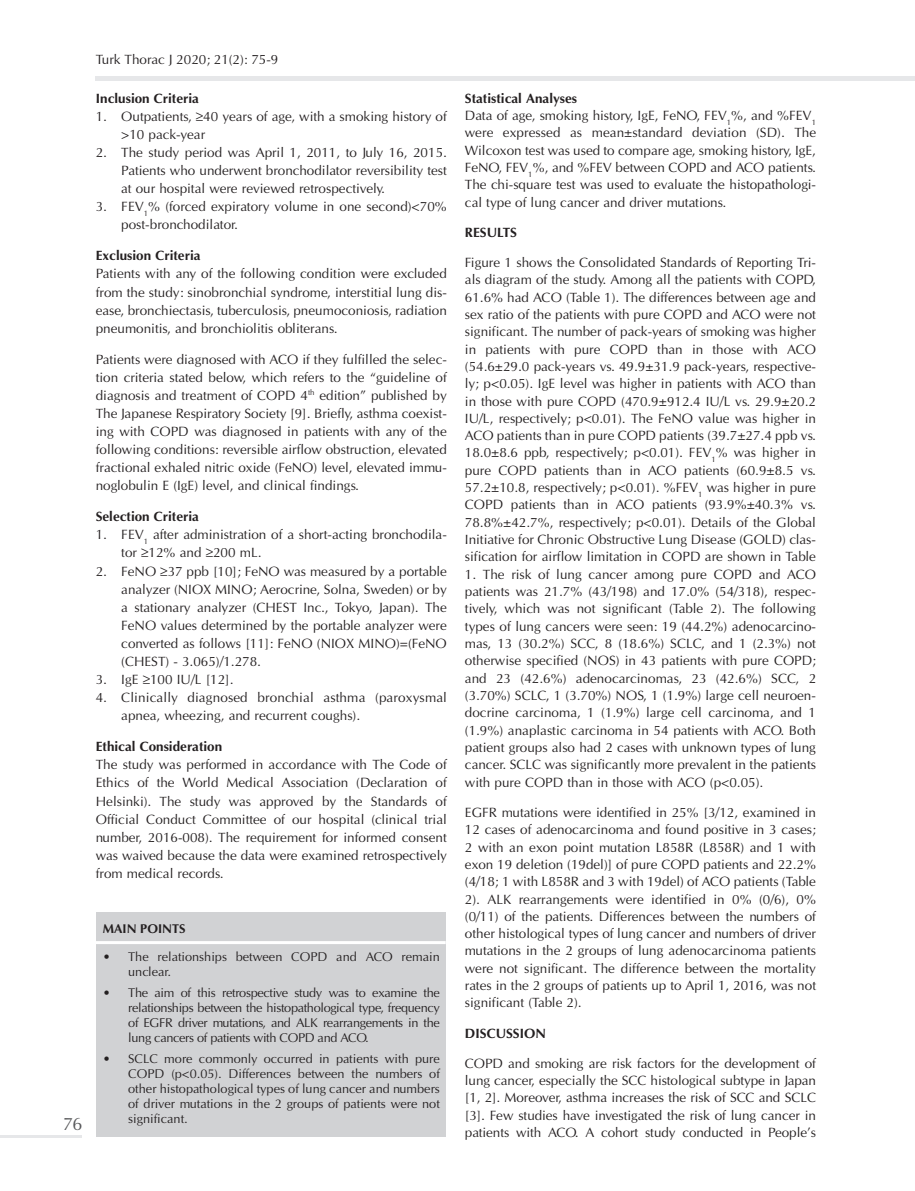
<style>
.page{position:relative;width:915px;height:1191px;background:#fff}
.page>*{position:absolute;margin:0;border:0;box-sizing:border-box;transform-origin:0 0}
.t1{font:18px "Optima Normal Tr";color:#57585a}
.Normal__Web{font:13.5px/17.2px "Optima Normal Tr";color:#231f20;text-align:justify}
.List_Paragraph{font:13.5px/18.1px "Optima Normal Tr";color:#231f20}
.Normal__Web-2{font:13.5px "Optima Bold Tr";color:#231f20}
.List_Paragraph-2{font:13.5px "Optima Bold Tr";color:#231f20}
.t2{font:12.75px/15px "Optima Normal Tr";color:#231f20;text-align:justify}
.t3{font:12.75px "Optima Bold Tr";color:#231f20}
</style>
<div class="page">
<hr style="left:96px;top:77px;width:818px;height:4px;background:#e6e7e9">
<hr style="left:0;top:1135px;width:82px;height:3px;background:#e6e7e9">
<div style="left:96px;top:912px;width:349px;height:225px;background:#d1d2d4"></div>
<hr style="left:96px;top:941px;width:349px;height:3px;background:#fff">
<p class="Normal__Web" style="left:96px;top:51px;width:184px">Turk Thorac J 2020; 21(2): 75-9</p>
<p class="Normal__Web-2" style="left:96px;top:90px;width:105px">Inclusion Criteria</p>
<p class="List_Paragraph" style="left:121px;top:107px;width:327px;text-indent:-26px">1. Outpatients, ≥40 years of age, with a smoking history of &gt;10 pack-year</p>
<p class="Normal__Web" style="left:121px;top:143px;width:327px;line-height:18.1px;text-indent:-26px">2. The study period was April 1, 2011, to July 16, 2015.<br>Patients who underwent bronchodilator reversibility test at our hospital were reviewed retrospectively.</p>
<p class="List_Paragraph" style="left:121px;top:198px;width:327px;text-indent:-26px">3. FEV<sub>1</sub>% (forced expiratory volume in one second)&lt;70% post-bronchodilator.</p>
<p class="List_Paragraph-2" style="left:96px;top:247px;width:106px">Exclusion Criteria</p>
<p class="Normal__Web" style="left:96px;top:265px;width:352px;line-height:18.1px">Patients with any of the following condition were excluded from the study: sinobronchial syndrome, interstitial lung dis&shy;ease, bronchiectasis, tuberculosis, pneumoconiosis, radiation pneumonitis, and bronchiolitis obliterans.</p>
<p class="Normal__Web" style="left:96px;top:350px;width:352px;line-height:18.1px">Patients were diagnosed with ACO if they fulfilled the selec&shy;tion criteria stated below, which refers to the “guideline of diagnosis and treatment of COPD 4<sup>th</sup> edition” published by The Japanese Respiratory Society [9]. Briefly, asthma coexist&shy;ing with COPD was diagnosed in patients with any of the following conditions: reversible airflow obstruction, elevated fractional exhaled nitric oxide (FeNO) level, elevated immu&shy;noglobulin E (IgE) level, and clinical findings.</p>
<p class="Normal__Web-2" style="left:96px;top:508px;width:105px">Selection Criteria</p>
<p class="List_Paragraph" style="left:121px;top:525px;width:327px;text-indent:-26px">1. FEV<sub>1</sub> after administration of a short-acting bronchodila&shy;tor ≥12% and ≥200 mL.</p>
<p class="List_Paragraph" style="left:121px;top:562px;width:327px;text-align:justify;text-indent:-26px">2. FeNO ≥37 ppb [10]; FeNO was measured by a portable analyzer (NIOX MINO; Aerocrine, Solna, Sweden) or by a stationary analyzer (CHEST Inc., Tokyo, Japan). The FeNO values determined by the portable analyzer were converted as follows [11]: FeNO (NIOX MINO)=(FeNO (CHEST) - 3.065)/1.278.</p>
<p class="List_Paragraph" style="left:96px;top:670px;width:139px">3. IgE ≥100 IU/L [12].</p>
<p class="List_Paragraph" style="left:121px;top:688px;width:327px;text-indent:-26px">4. Clinically diagnosed bronchial asthma (paroxysmal apnea, wheezing, and recurrent coughs).</p>
<p class="Normal__Web-2" style="left:96px;top:738px;width:128px">Ethical Consideration</p>
<p class="Normal__Web" style="left:96px;top:755px;width:352px;line-height:18.1px">The study was performed in accordance with The Code of Ethics of the World Medical Association (Declaration of Helsinki). The study was approved by the Standards of Official Conduct Committee of our hospital (clinical trial number, 2016-008). The requirement for informed consent was waived because the data were examined retrospectively from medical records.</p>
<p class="t1" style="left:63px;top:1113px;width:21px">76</p>
<p class="t3" style="left:103px;top:920px;width:84px">MAIN POINTS</p>
<p class="t2" style="left:128px;top:948px;width:313px;text-indent:-26px">• The relationships between COPD and ACO remain unclear.</p>
<p class="t2" style="left:128px;top:985px;width:313px;text-indent:-26px">• The aim of this retrospective study was to examine the relationships between the histopathological type, frequency of EGFR driver mutations, and ALK rearrangements in the lung cancers of patients with COPD and ACO.</p>
<p class="t2" style="left:128px;top:1051px;width:313px;text-indent:-26px">• SCLC more commonly occurred in patients with pure COPD (p&lt;0.05). Differences between the numbers of other histopathological types of lung cancer and numbers of driver mutations in the 2 groups of patients were not significant.</p>
<p class="Normal__Web-2" style="left:464px;top:90px;width:114px">Statistical Analyses</p>
<p class="Normal__Web" style="left:464px;top:107px;width:353px">Data of age, smoking history, IgE, FeNO, FEV<sub>1</sub>%, and %FEV<sub>1 </sub>were expressed as mean±standard deviation (SD). The Wilcoxon test was used to compare age, smoking history, IgE, FeNO, FEV<sub>1</sub>%, and %FEV between COPD and ACO patients.<br>The chi-square test was used to evaluate the histopathologi&shy;cal type of lung cancer and driver mutations.</p>
<p class="Normal__Web-2" style="left:464px;top:224px;width:54px">RESULTS</p>
<p class="Normal__Web" style="left:464px;top:254px;width:352px">Figure 1 shows the Consolidated Standards of Reporting Tri&shy;als diagram of the study. Among all the patients with COPD, 61.6% had ACO (Table 1). The differences between age and sex ratio of the patients with pure COPD and ACO were not significant. The number of pack-years of smoking was higher in patients with pure COPD than in those with ACO (54.6±29.0 pack-years vs. 49.9±31.9 pack-years, respective&shy;ly; p&lt;0.05). IgE level was higher in patients with ACO than in those with pure COPD (470.9±912.4 IU/L vs. 29.9±20.2<br>IU/L, respectively; p&lt;0.01). The FeNO value was higher in ACO patients than in pure COPD patients (39.7±27.4 ppb vs.<br>18.0±8.6 ppb, respectively; p&lt;0.01). FEV<sub>1</sub>% was higher in pure COPD patients than in ACO patients (60.9±8.5 vs.<br>57.2±10.8, respectively; p&lt;0.01). %FEV<sub>1</sub> was higher in pure COPD patients than in ACO patients (93.9%±40.3% vs.<br>78.8%±42.7%, respectively; p&lt;0.01). Details of the Global Initiative for Chronic Obstructive Lung Disease (GOLD) clas&shy;sification for airflow limitation in COPD are shown in Table</p>
<p class="Normal__Web" style="left:464px;top:565px;width:352px">1. The risk of lung cancer among pure COPD and ACO patients was 21.7% (43/198) and 17.0% (54/318), respec&shy;tively, which was not significant (Table 2). The following types of lung cancers were seen: 19 (44.2%) adenocarcino&shy;mas, 13 (30.2%) SCC, 8 (18.6%) SCLC, and 1 (2.3%) not otherwise specified (NOS) in 43 patients with pure COPD; and 23 (42.6%) adenocarcinomas, 23 (42.6%) SCC, 2 (3.70%) SCLC, 1 (3.70%) NOS, 1 (1.9%) large cell neuroen&shy;docrine carcinoma, 1 (1.9%) large cell carcinoma, and 1 (1.9%) anaplastic carcinoma in 54 patients with ACO. Both patient groups also had 2 cases with unknown types of lung cancer. SCLC was significantly more prevalent in the patients with pure COPD than in those with ACO (p&lt;0.05).</p>
<p class="Normal__Web" style="left:464px;top:803px;width:352px">EGFR mutations were identified in 25% [3/12, examined in 12 cases of adenocarcinoma and found positive in 3 cases; 2 with an exon point mutation L858R (L858R) and 1 with exon 19 deletion (19del)] of pure COPD patients and 22.2% (4/18; 1 with L858R and 3 with 19del) of ACO patients (Table 2). ALK rearrangements were identified in 0% (0/6), 0% (0/11) of the patients. Differences between the numbers of other histological types of lung cancer and numbers of driver mutations in the 2 groups of lung adenocarcinoma patients were not significant. The difference between the mortality rates in the 2 groups of patients up to April 1, 2016, was not significant (Table 2).</p>
<p class="Normal__Web-2" style="left:464px;top:1024px;width:82px">DISCUSSION</p>
<p class="Normal__Web" style="left:464px;top:1054px;width:352px">COPD and smoking are risk factors for the development of lung cancer, especially the SCC histological subtype in Japan [1, 2]. Moreover, asthma increases the risk of SCC and SCLC [3]. Few studies have investigated the risk of lung cancer in patients with ACO. A cohort study conducted in People’s</p>
</div>
